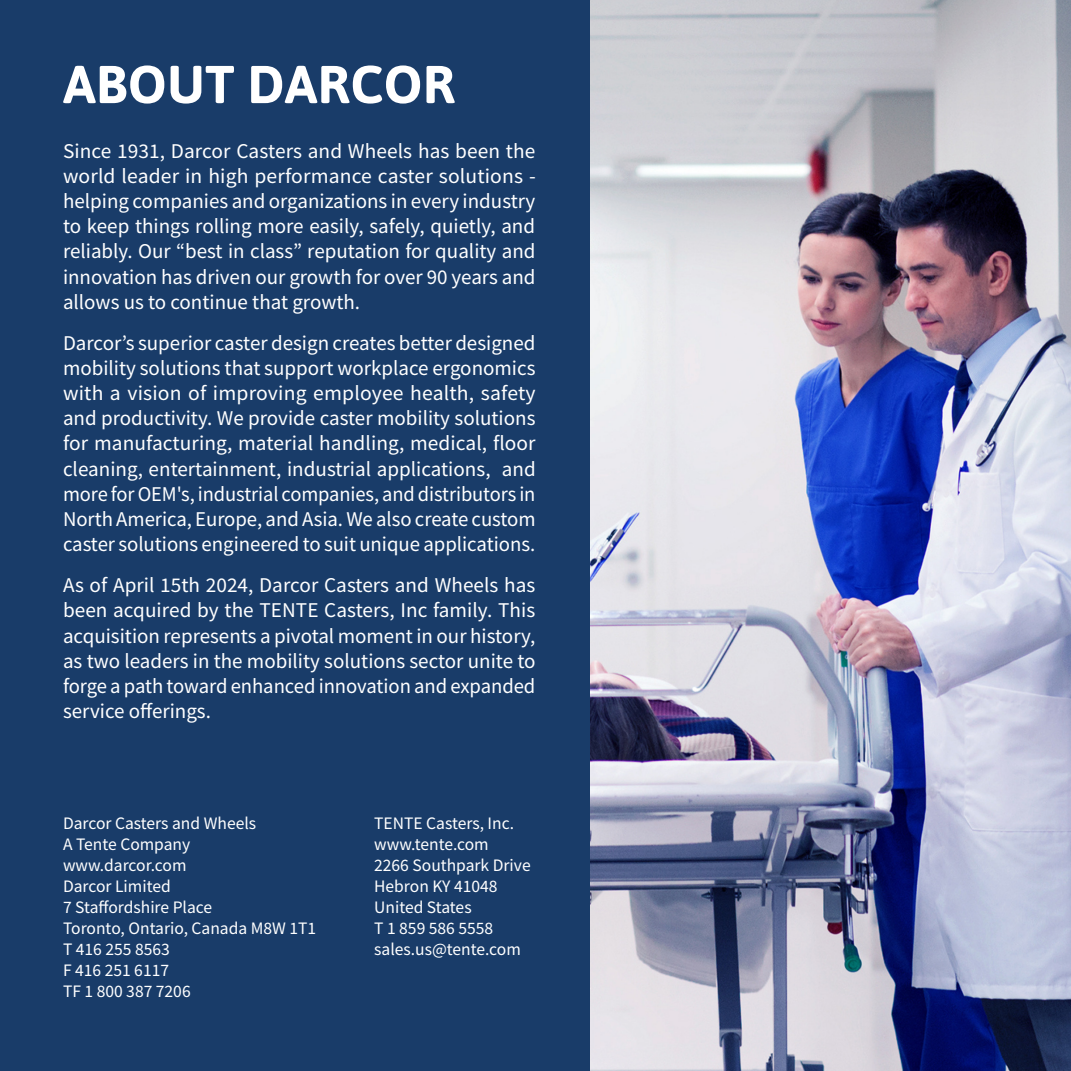
<style>
.page{position:relative;width:1071px;height:1071px;background:#fff}
.page>*{position:absolute;margin:0;border:0;box-sizing:border-box;transform-origin:0 0}
.t1{font:700 61.25px "Jaldi";letter-spacing:.005em;color:#fff}
.t2{font:21px/25.2px "Source Sans Pro";color:#fff;text-align:justify}
.t3{font:17.5px "Source Sans Pro";color:#fff}
</style>
<div class="page">
<div style="left:0;top:0;width:591px;height:1071px;background:#193c69"></div>
<img style="left:591px;top:0;width:480px;height:1071px">
<p class="t1" style="left:63px;top:46px;width:394px">ABOUT DARCOR</p>
<p class="t2" style="left:63px;top:138px;width:474px">Since 1931, Darcor Casters and Wheels has been the world leader in high performance caster solutions - helping companies and organizations in every industry to keep things rolling more easily, safely, quietly, and reliably. Our “best in class” reputation for quality and innovation has driven our growth for over 90 years and allows us to continue that growth.</p>
<p class="t2" style="left:63px;top:330px;width:474px">Darcor’s superior caster design creates better designed mobility solutions that support workplace ergonomics with a vision of improving employee health, safety and productivity. We provide caster mobility solutions for manufacturing, material handling, medical, floor cleaning, entertainment, industrial applications, and more for OEM's, industrial companies, and distributors in North America, Europe, and Asia. We also create custom caster solutions engineered to suit unique applications.</p>
<p class="t2" style="left:63px;top:573px;width:474px">As of April 15th 2024, Darcor Casters and Wheels has been acquired by the TENTE Casters, Inc family. This acquisition represents a pivotal moment in our history, as two leaders in the mobility solutions sector unite to forge a path toward enhanced innovation and expanded service offerings.</p>
<p class="t3" style="left:63px;top:812px;width:195px">Darcor Casters and Wheels</p>
<p class="t3" style="left:63px;top:833px;width:129px">A Tente Company</p>
<p class="t3" style="left:63px;top:854px;width:125px">www.darcor.com</p>
<p class="t3" style="left:63px;top:875px;width:109px">Darcor Limited</p>
<p class="t3" style="left:63px;top:896px;width:151px">7 Staffordshire Place</p>
<p class="t3" style="left:63px;top:917px;width:255px">Toronto, Ontario, Canada M8W 1T1</p>
<p class="t3" style="left:63px;top:938px;width:108px">T 416 255 8563</p>
<p class="t3" style="left:63px;top:959px;width:108px">F 416 251 6117</p>
<p class="t3" style="left:63px;top:980px;width:129px">TF 1 800 387 7206</p>
<p class="t3" style="left:374px;top:812px;width:141px">TENTE Casters, Inc.</p>
<p class="t3" style="left:374px;top:833px;width:116px">www.tente.com</p>
<p class="t3" style="left:374px;top:854px;width:158px">2266 Southpark Drive</p>
<p class="t3" style="left:374px;top:875px;width:125px">Hebron KY 41048</p>
<p class="t3" style="left:374px;top:896px;width:99px">United States</p>
<p class="t3" style="left:374px;top:917px;width:121px">T 1 859 586 5558</p>
<p class="t3" style="left:374px;top:938px;width:148px">sales.us@tente.com</p>
</div>
